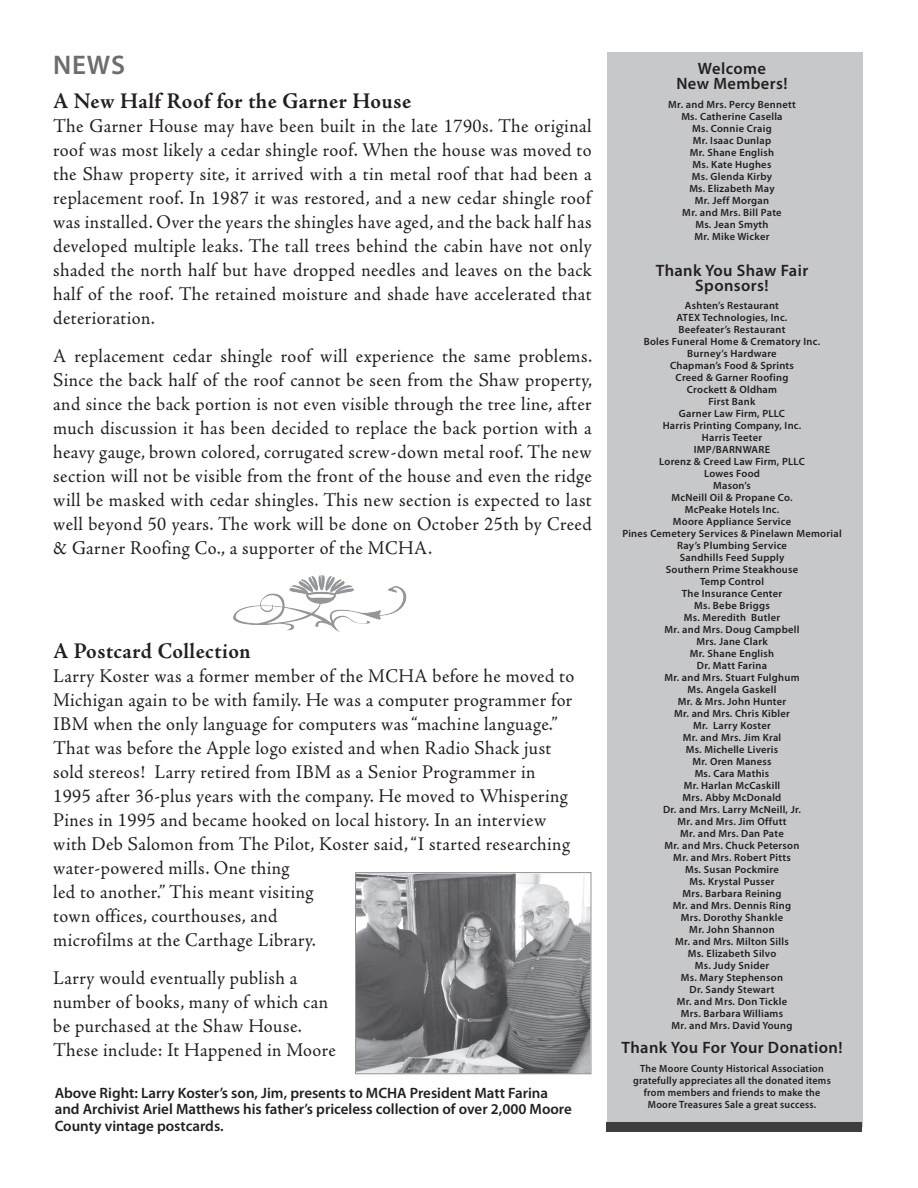
<style>
.page{position:relative;width:918px;height:1188px;background:#fff}
.page>*{position:absolute;margin:0;border:0;box-sizing:border-box;transform-origin:0 0}
.t1{font:600 27px "Myriad Pro";color:#6c6d70}
.t2{font:700 22.5px "Adobe Jenson Pro";letter-spacing:.02em;color:#231f20;scale:.95 1}
.t3{font:19.5px/24px "Adobe Jenson Pro";letter-spacing:.02em;color:#231f20;text-align:justify;scale:.95 1}
.t4{font:600 16.5px/15px "Myriad Pro";letter-spacing:.025em;color:#231f20;text-align:center}
.t5{font:600 15px/16.5px "Myriad Pro";color:#231f20}
.t6{font:600 10.5px/12px "Myriad Pro";letter-spacing:.025em;color:#231f20;text-align:center}
.t7{font:600 10.5px/12px "Myriad Pro";letter-spacing:.025em;color:#231f20;text-align:center;scale:.95 1}
</style>
<div class="page">
<img style="left:233px;top:576px;width:174px;height:55px">
<div style="left:608px;top:52px;width:255px;height:1075px;background:#c7c8ca"></div>
<div style="left:606px;top:1122px;width:256px;height:10px;background:#3e3e3f"></div>
<img style="left:357px;top:874px;width:232px;height:198px">
<div style="left:355px;top:872px;width:236px;height:202px;border:1px solid #919396"></div>
<h1 class="t1" style="left:53px;top:47px;width:73px">NEWS</h1>
<p class="t2" style="left:53px;top:89px;width:378px">A New Half Roof for the Garner House</p>
<p class="t3" style="left:53px;top:115px;width:568px">The Garner House may have been built in the late 1790s. The original roof was most likely a cedar shingle roof. When the house was moved to the Shaw property site, it arrived with a tin metal roof that had been a replacement roof. In 1987 it was restored, and a new cedar shingle roof was installed. Over the years the shingles have aged, and the back half has developed multiple leaks. The tall trees behind the cabin have not only shaded the north half but have dropped needles and leaves on the back half of the roof. The retained moisture and shade have accelerated that deterioration.</p>
<p class="t3" style="left:53px;top:344px;width:569px">A replacement cedar shingle roof will experience the same problems.<br>Since the back half of the roof cannot be seen from the Shaw property, and since the back portion is not even visible through the tree line, after much discussion it has been decided to replace the back portion with a heavy gauge, brown colored, corrugated screw-down metal roof. The new section will not be visible from the front of the house and even the ridge will be masked with cedar shingles. This new section is expected to last well beyond 50 years. The work will be done on October 25th by Creed &amp; Garner Roofing Co., a supporter of the MCHA.</p>
<p class="t2" style="left:53px;top:638px;width:209px">A Postcard Collection</p>
<p class="t3" style="left:53px;top:664px;width:550px;text-align:left">Larry Koster was a former member of the MCHA before he moved to Michigan again to be with family. He was a computer programmer for IBM when the only language for computers was “machine language.” That was before the Apple logo existed and when Radio Shack just sold stereos! Larry retired from IBM as a Senior Programmer in 1995 after 36-plus years with the company. He moved to Whispering Pines in 1995 and became hooked on local history. In an interview with Deb Salomon from The Pilot, Koster said, “I started researching water-powered mills. One thing<br>led to another.” This meant visiting<br>town offices, courthouses, and<br>microfilms at the Carthage Library.</p>
<p class="t3" style="left:53px;top:966px;width:299px;text-align:left">Larry would eventually publish a number of books, many of which can be purchased at the Shaw House.<br>These include: It Happened in Moore</p>
<p class="t5" style="left:55px;top:1084px;width:519px">Above Right: Larry Koster’s son, Jim, presents to MCHA President Matt Farina and Archivist Ariel Matthews his father’s priceless collection of over 2,000 Moore<br>County vintage postcards.</p>
<p class="t4" style="left:676px;top:61px;width:113px">Welcome<br>New Members!</p>
<p class="t6" style="left:668px;top:98px;width:129px">Mr. and Mrs. Percy Bennett<br>Ms. Catherine Casella<br>Ms. Connie Craig<br>Mr. Isaac Dunlap<br>Mr. Shane English<br>Ms. Kate Hughes<br>Ms. Glenda Kirby<br>Ms. Elizabeth May<br>Mr. Jeff Morgan<br>Mr. and Mrs. Bill Pate<br>Ms. Jean Smyth<br>Mr. Mike Wicker</p>
<p class="t4" style="left:656px;top:262px;width:154px">Thank You Shaw Fair<br>Sponsors!</p>
<p class="t6" style="left:622px;top:299px;width:221px">Ashten’s Restaurant<br>ATEX Technologies, Inc.<br>Beefeater’s Restaurant<br>Boles Funeral Home &amp; Crematory Inc.<br>Burney’s Hardware<br>Chapman’s Food &amp; Sprints<br>Creed &amp; Garner Roofing<br>Crockett &amp; Oldham<br>First Bank<br>Garner Law Firm, PLLC<br>Harris Printing Company, Inc.<br>Harris Teeter<br>IMP/BARNWARE<br>Lorenz &amp; Creed Law Firm, PLLC<br>Lowes Food<br>Mason’s<br>McNeill Oil &amp; Propane Co.<br>McPeake Hotels Inc.<br>Moore Appliance Service<br>Pines Cemetery Services &amp; Pinelawn Memorial<br>Ray’s Plumbing Service<br>Sandhills Feed Supply<br>Southern Prime Steakhouse<br>Temp Control<br>The Insurance Center<br>Ms. Bebe Briggs<br>Ms. Meredith Butler<br>Mr. and Mrs. Doug Campbell<br>Mrs. Jane Clark<br>Mr. Shane English<br>Dr. Matt Farina<br>Mr. and Mrs. Stuart Fulghum<br>Ms. Angela Gaskell<br>Mr. &amp; Mrs. John Hunter<br>Mr. and Mrs. Chris Kibler<br>Mr. Larry Koster<br>Mr. and Mrs. Jim Kral<br>Ms. Michelle Liveris<br>Mr. Oren Maness<br>Ms. Cara Mathis<br>Mr. Harlan McCaskill<br>Mrs. Abby McDonald<br>Dr. and Mrs. Larry McNeill, Jr.<br>Mr. and Mrs. Jim Offutt<br>Mr. and Mrs. Dan Pate<br>Mr. and Mrs. Chuck Peterson<br>Mr. and Mrs. Robert Pitts<br>Ms. Susan Pockmire<br>Ms. Krystal Pusser<br>Mrs. Barbara Reining<br>Mr. and Mrs. Dennis Ring<br>Mrs. Dorothy Shankle<br>Mr. John Shannon<br>Mr. and Mrs. Milton Sills<br>Ms. Elizabeth Silvo<br>Ms. Judy Snider<br>Ms. Mary Stephenson<br>Dr. Sandy Stewart<br>Mr. and Mrs. Don Tickle<br>Mrs. Barbara Williams<br>Mr. and Mrs. David Young</p>
<p class="t4" style="left:622px;top:1039px;width:222px">Thank You For Your Donation!</p>
<p class="t7" style="left:633px;top:1062px;width:210px">The Moore County Historical Association gratefully appreciates all the donated items from members and friends to make the Moore Treasures Sale a great success.</p>
</div>
